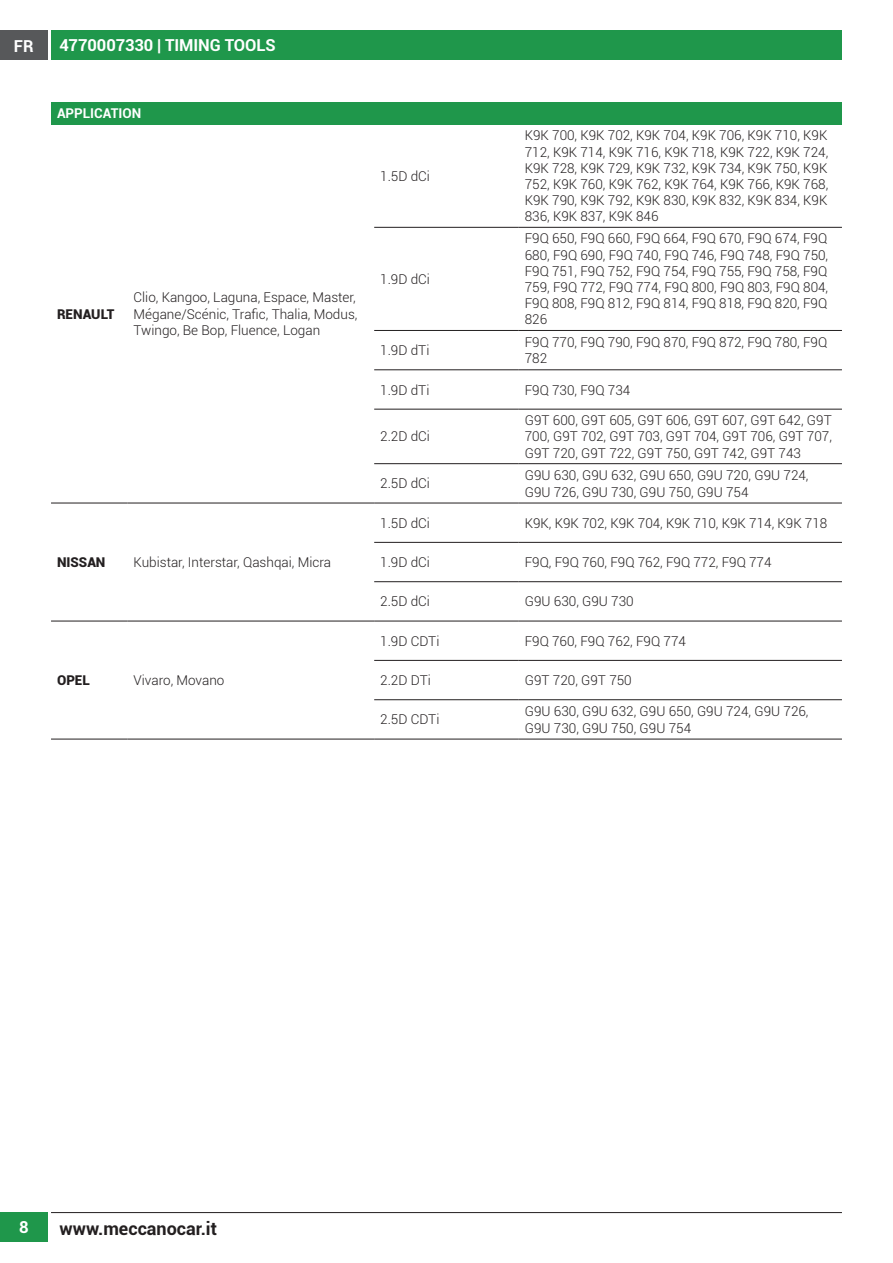
<style>
.page{position:relative;width:893px;height:1263px;background:#fff}
.page>*{position:absolute;margin:0;border:0;box-sizing:border-box;transform-origin:0 0}
.t1{font:700 18px "Roboto";color:#231f20}
.t2{font:700 16.5px "Roboto";letter-spacing:-.005em;color:#fff}
.t3{font:300 13.5px/16.2px "Roboto";color:#231f20;text-align:justify}
.t4{font:900 13.5px "Roboto";color:#231f20}
.t5{font:700 13.5px "Roboto";color:#fff}
</style>
<div class="page">
<div style="left:0;top:30px;width:48px;height:30px;background:#57585a"></div>
<hr style="left:51px;top:1212px;width:791px;height:1px;background:#231f20">
<div style="left:0;top:1212px;width:48px;height:30px;background:#1f974b"></div>
<div style="left:51px;top:30px;width:791px;height:30px;background:#1f974b"></div>
<div style="left:51px;top:102px;width:791px;height:22px;background:#1f974b"></div>
<hr style="left:374px;top:227px;width:145px;height:1px;background:#231f20">
<hr style="left:519px;top:227px;width:323px;height:1px;background:#231f20">
<hr style="left:374px;top:330px;width:145px;height:1px;background:#231f20">
<hr style="left:519px;top:330px;width:323px;height:1px;background:#231f20">
<hr style="left:374px;top:370px;width:145px;height:1px;background:#231f20">
<hr style="left:519px;top:370px;width:323px;height:1px;background:#231f20">
<hr style="left:374px;top:409px;width:145px;height:1px;background:#231f20">
<hr style="left:519px;top:409px;width:323px;height:1px;background:#231f20">
<hr style="left:374px;top:463px;width:145px;height:1px;background:#231f20">
<hr style="left:519px;top:463px;width:323px;height:1px;background:#231f20">
<hr style="left:51px;top:503px;width:77px;height:1px;background:#231f20">
<hr style="left:128px;top:503px;width:246px;height:1px;background:#231f20">
<hr style="left:374px;top:503px;width:145px;height:1px;background:#231f20">
<hr style="left:519px;top:503px;width:323px;height:1px;background:#231f20">
<hr style="left:374px;top:542px;width:145px;height:1px;background:#231f20">
<hr style="left:519px;top:542px;width:323px;height:1px;background:#231f20">
<hr style="left:374px;top:581px;width:145px;height:1px;background:#231f20">
<hr style="left:519px;top:581px;width:323px;height:1px;background:#231f20">
<hr style="left:51px;top:621px;width:77px;height:1px;background:#231f20">
<hr style="left:128px;top:621px;width:246px;height:1px;background:#231f20">
<hr style="left:51px;top:739px;width:77px;height:1px;background:#231f20">
<hr style="left:128px;top:739px;width:246px;height:1px;background:#231f20">
<hr style="left:374px;top:621px;width:145px;height:1px;background:#231f20">
<hr style="left:519px;top:621px;width:323px;height:1px;background:#231f20">
<hr style="left:374px;top:660px;width:145px;height:1px;background:#231f20">
<hr style="left:519px;top:660px;width:323px;height:1px;background:#231f20">
<hr style="left:374px;top:699px;width:145px;height:1px;background:#231f20">
<hr style="left:519px;top:699px;width:323px;height:1px;background:#231f20">
<hr style="left:374px;top:739px;width:145px;height:1px;background:#231f20">
<hr style="left:519px;top:739px;width:323px;height:1px;background:#231f20">
<p class="t2" style="left:14px;top:34px;width:21px">FR</p>
<p class="t2" style="left:60px;top:33px;width:218px">4770007330 | TIMING TOOLS</p>
<p class="t5" style="left:57px;top:104px;width:86px">APPLICATION</p>
<p class="t4" style="left:57px;top:304px;width:59px">RENAULT</p>
<p class="t3" style="left:134px;top:289px;width:225px">Clio, Kangoo, Laguna, Espace, Master, Mégane/Scénic, Trafic, Thalia, Modus, Twingo, Be Bop, Fluence, Logan</p>
<p class="t4" style="left:57px;top:553px;width:50px">NISSAN</p>
<p class="t3" style="left:134px;top:554px;width:199px">Kubistar, Interstar, Qashqai, Micra</p>
<p class="t4" style="left:57px;top:671px;width:35px">OPEL</p>
<p class="t3" style="left:134px;top:672px;width:92px">Vivaro, Movano</p>
<p class="t3" style="left:380px;top:167px;width:51px">1.5D dCi</p>
<p class="t3" style="left:380px;top:271px;width:51px">1.9D dCi</p>
<p class="t3" style="left:525px;top:127px;width:305px">K9K 700, K9K 702, K9K 704, K9K 706, K9K 710, K9K 712, K9K 714, K9K 716, K9K 718, K9K 722, K9K 724, K9K 728, K9K 729, K9K 732, K9K 734, K9K 750, K9K 752, K9K 760, K9K 762, K9K 764, K9K 766, K9K 768, K9K 790, K9K 792, K9K 830, K9K 832, K9K 834, K9K 836, K9K 837, K9K 846</p>
<p class="t3" style="left:525px;top:230px;width:305px">F9Q 650, F9Q 660, F9Q 664, F9Q 670, F9Q 674, F9Q 680, F9Q 690, F9Q 740, F9Q 746, F9Q 748, F9Q 750, F9Q 751, F9Q 752, F9Q 754, F9Q 755, F9Q 758, F9Q 759, F9Q 772, F9Q 774, F9Q 800, F9Q 803, F9Q 804, F9Q 808, F9Q 812, F9Q 814, F9Q 818, F9Q 820, F9Q 826</p>
<p class="t3" style="left:380px;top:342px;width:51px">1.9D dTi</p>
<p class="t3" style="left:525px;top:334px;width:304px">F9Q 770, F9Q 790, F9Q 870, F9Q 872, F9Q 780, F9Q<br>782</p>
<p class="t3" style="left:380px;top:381px;width:51px">1.9D dTi</p>
<p class="t3" style="left:525px;top:381px;width:107px">F9Q 730, F9Q 734</p>
<p class="t3" style="left:380px;top:428px;width:51px">2.2D dCi</p>
<p class="t3" style="left:525px;top:412px;width:309px">G9T 600, G9T 605, G9T 606, G9T 607, G9T 642, G9T 700, G9T 702, G9T 703, G9T 704, G9T 706, G9T 707, G9T 720, G9T 722, G9T 750, G9T 742, G9T 743</p>
<p class="t3" style="left:380px;top:475px;width:51px">2.5D dCi</p>
<p class="t3" style="left:525px;top:467px;width:285px">G9U 630, G9U 632, G9U 650, G9U 720, G9U 724,<br>G9U 726, G9U 730, G9U 750, G9U 754</p>
<p class="t3" style="left:380px;top:514px;width:51px">1.5D dCi</p>
<p class="t3" style="left:525px;top:514px;width:304px">K9K, K9K 702, K9K 704, K9K 710, K9K 714, K9K 718</p>
<p class="t3" style="left:380px;top:554px;width:51px">1.9D dCi</p>
<p class="t3" style="left:525px;top:554px;width:248px">F9Q, F9Q 760, F9Q 762, F9Q 772, F9Q 774</p>
<p class="t3" style="left:380px;top:593px;width:51px">2.5D dCi</p>
<p class="t3" style="left:525px;top:593px;width:110px">G9U 630, G9U 730</p>
<p class="t3" style="left:380px;top:632px;width:61px">1.9D CDTi</p>
<p class="t3" style="left:525px;top:632px;width:163px">F9Q 760, F9Q 762, F9Q 774</p>
<p class="t3" style="left:380px;top:672px;width:52px">2.2D DTi</p>
<p class="t3" style="left:525px;top:672px;width:108px">G9T 720, G9T 750</p>
<p class="t3" style="left:380px;top:711px;width:61px">2.5D CDTi</p>
<p class="t3" style="left:525px;top:703px;width:285px">G9U 630, G9U 632, G9U 650, G9U 724, G9U 726,<br>G9U 730, G9U 750, G9U 754</p>
<p class="t2" style="left:19px;top:1215px;width:11px">8</p>
<h1 class="t1" style="left:60px;top:1216px;width:159px">www.meccanocar.it</h1>
</div>
